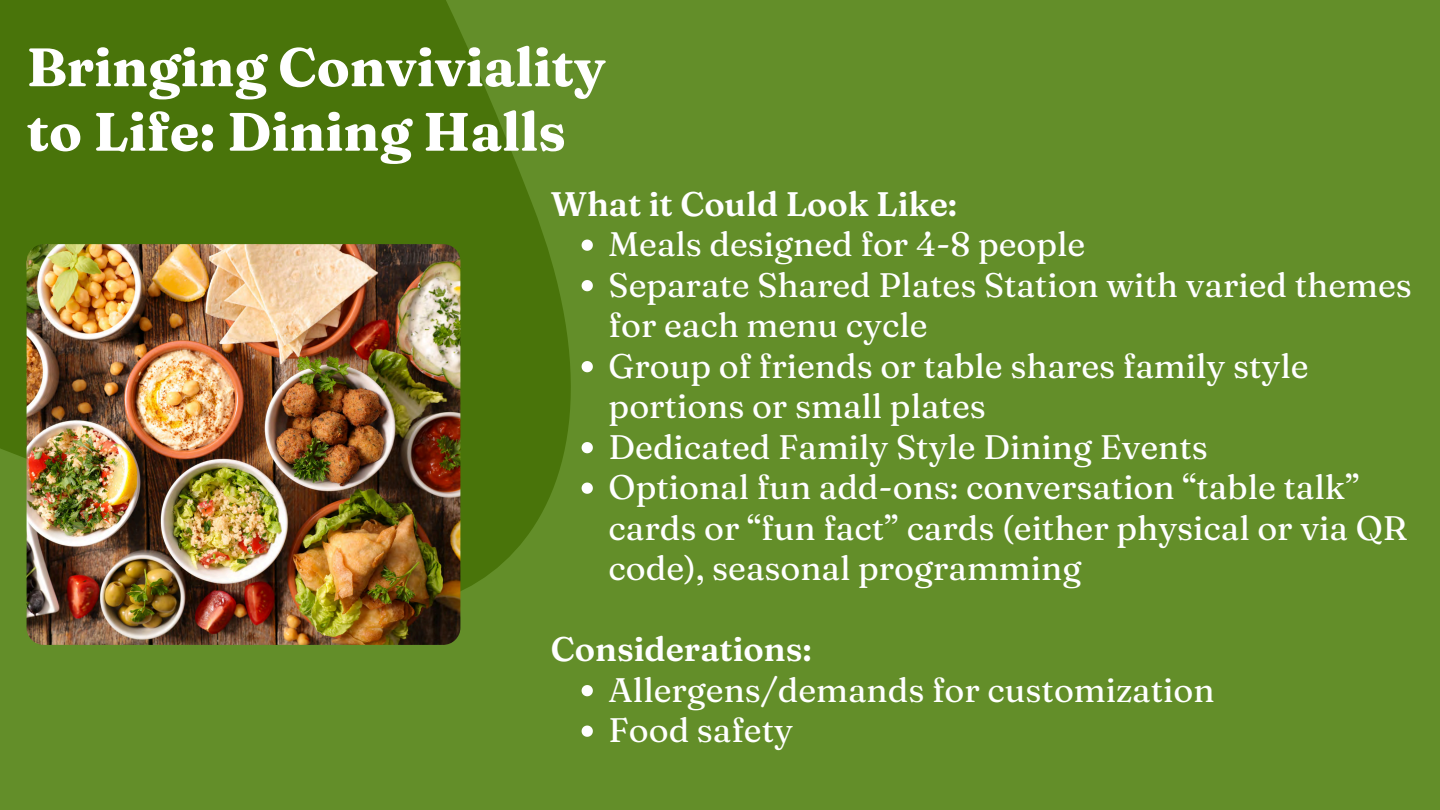
<style>
.page{position:relative;width:1440px;height:810px;background:#638e29}
.page>*{position:absolute;margin:0;border:0;box-sizing:border-box;transform-origin:0 0}
.t1{font:700 54px/64.5px "Fraunces 9 pt";color:#fff}
.t2{font:34px/40.5px "Fraunces 9 pt";color:#fff}
.t3{font:600 34px "Fraunces 9 pt";color:#fff}
</style>
<div class="page">
<svg style="left:0;top:0;width:589px;height:733px;fill:#49740a"></svg>
<img style="left:27px;top:244px;width:433px;height:401px;border-radius:17px">
<svg style="left:582px;top:240px;width:11px;height:11px"></svg>
<svg style="left:582px;top:280px;width:11px;height:11px"></svg>
<svg style="left:582px;top:361px;width:11px;height:11px"></svg>
<svg style="left:582px;top:442px;width:11px;height:11px"></svg>
<svg style="left:582px;top:483px;width:11px;height:11px"></svg>
<svg style="left:582px;top:685px;width:11px;height:11px"></svg>
<svg style="left:582px;top:726px;width:11px;height:11px"></svg>
<p class="t1" style="left:27px;top:34px;width:581px">Bringing Conviviality to Life: Dining Halls</p>
<p class="t3" style="left:551px;top:182px;width:408px">What it Could Look Like:</p>
<h2 class="t2" style="left:609px;top:224px;width:478px">Meals designed for 4-8 people</h2>
<p class="t2" style="left:609px;top:264px;width:805px">Separate Shared Plates Station with varied themes for each menu cycle</p>
<p class="t2" style="left:609px;top:345px;width:701px">Group of friends or table shares family style portions or small plates</p>
<p class="t2" style="left:609px;top:426px;width:601px">Dedicated Family Style Dining Events</p>
<p class="t2" style="left:609px;top:467px;width:800px">Optional fun add-ons: conversation “table talk” cards or “fun fact” cards (either physical or via QR code), seasonal programming</p>
<p class="t3" style="left:551px;top:628px;width:263px">Considerations:</p>
<h2 class="t2" style="left:609px;top:669px;width:607px">Allergens/demands for customization</h2>
<p class="t2" style="left:609px;top:710px;width:186px">Food safety</p>
</div>
